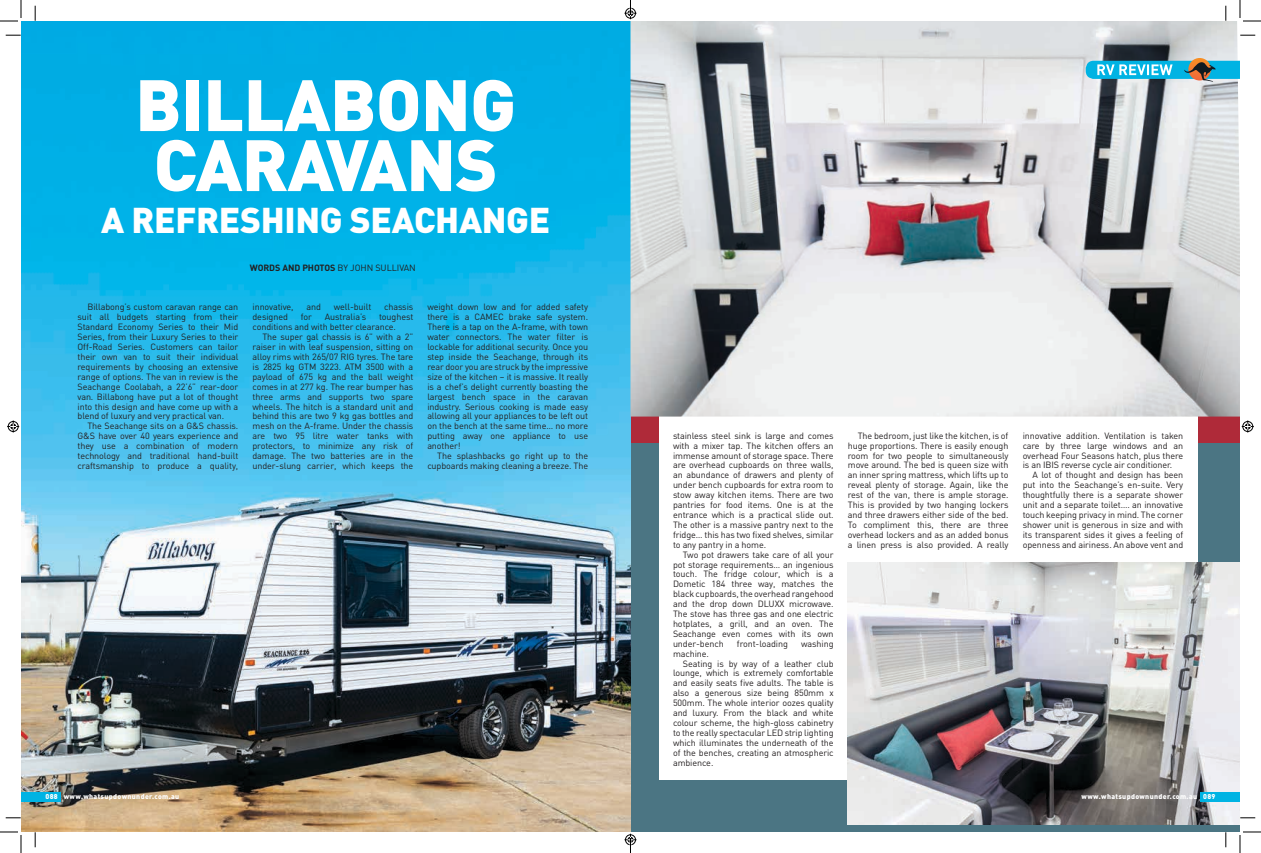
<style>
.page{position:relative;width:1261px;height:853px;background:#fff}
.page>*{position:absolute;margin:0;border:0;box-sizing:border-box;transform-origin:0 0}
.t1{font:900 71.4px/60px "DIN";letter-spacing:-.01em;color:#fff}
.t2{font:900 35.4px "DIN";letter-spacing:-.01em;color:#fff}
.t3{font:9px/9.9px "DIN";letter-spacing:-.01em;color:#231f20;text-align:justify}
.t4{font:700 9px "DIN";letter-spacing:-.005em;color:#231f20}
.t5{font:900 7px "DIN";letter-spacing:.05em;color:#fff}
.s1{font-weight:400}
</style>
<div class="page">
<div style="left:616px;top:402px;width:624px;height:430px;background:#4b7583"></div>
<div style="left:630px;top:402px;width:610px;height:41px;background:#af2a39"></div>
<div style="left:659px;top:409px;width:538px;height:371px;background:#fff"></div>
<img style="left:21px;top:21px;width:609px;height:811px">
<img style="left:630px;top:21px;width:610px;height:395px">
<img style="left:848px;top:562px;width:392px;height:262px">
<svg style="left:1188px;top:58px;width:23px;height:22px"></svg>
<svg style="left:1086px;top:60px;width:154px;height:22px;background:#4cb0c9"></svg>
<div style="left:1201px;top:792px;width:39px;height:10px;background:#00b3e3"></div>
<div style="left:21px;top:792px;width:39px;height:10px;background:#00b3e3"></div>
<svg style="left:6px;top:35px;width:15px;height:1px"></svg>
<svg style="left:1240px;top:35px;width:15px;height:1px"></svg>
<svg style="left:6px;top:817px;width:15px;height:1px"></svg>
<svg style="left:1240px;top:817px;width:15px;height:1px"></svg>
<svg style="left:35px;top:6px;width:1px;height:15px"></svg>
<svg style="left:35px;top:832px;width:1px;height:15px"></svg>
<svg style="left:1225px;top:6px;width:2px;height:15px"></svg>
<svg style="left:1225px;top:832px;width:2px;height:15px"></svg>
<svg style="left:0;top:0;width:22px;height:22px"></svg>
<svg style="left:0;top:831px;width:22px;height:22px"></svg>
<svg style="left:1239px;top:0;width:22px;height:22px"></svg>
<svg style="left:1239px;top:831px;width:22px;height:22px"></svg>
<svg style="left:7px;top:420px;width:12px;height:12px"></svg>
<svg style="left:1242px;top:420px;width:12px;height:12px"></svg>
<svg style="left:624px;top:0;width:12px;height:19px"></svg>
<svg style="left:624px;top:833px;width:12px;height:20px"></svg>
<h1 class="t1" style="left:135px;top:71px;width:383px">BILLABONG<br>CARAVANS</h1>
<h2 class="t2" style="left:101px;top:197px;width:451px">A REFRESHING SEACHANGE</h2>
<p class="t4" style="left:250px;top:262px;width:167px">WORDS AND PHOTOS <span class="s1">BY JOHN SULLIVAN</span></p>
<p class="t3" style="left:78px;top:302px;width:162px;text-indent:10px">Billabong’s custom caravan range can suit all budgets starting from their Standard Economy Series to their Mid Series, from their Luxury Series to their Off-Road Series. Customers can tailor their own van to suit their individual requirements by choosing an extensive range of options. The van in review is the Seachange Coolabah, a 22’6” rear-door van. Billabong have put a lot of thought into this design and have come up with a blend of luxury and very practical van.</p>
<p class="t3" style="left:78px;top:421px;width:162px;text-indent:10px">The Seachange sits on a G&amp;S chassis.<br>G&amp;S have over 40 years experience and they use a combination of modern technology and traditional hand-built craftsmanship to produce a quality,</p>
<p class="t3" style="left:427px;top:302px;width:162px">weight down low and for added safety there is a CAMEC brake safe system.<br>There is a tap on the A-frame, with town water connectors. The water filter is lockable for additional security. Once you step inside the Seachange, through its rear door you are struck by the impressive size of the kitchen – it is massive. It really is a chef’s delight currently boasting the largest bench space in the caravan industry. Serious cooking is made easy allowing all your appliances to be left out on the bench at the same time… no more putting away one appliance to use another!</p>
<p class="t3" style="left:427px;top:451px;width:162px;text-align:right">The splashbacks go right up to the cupboards making cleaning a breeze. The</p>
<p class="t3" style="left:252px;top:302px;width:43px">innovative,</p>
<p class="t3" style="left:306px;top:302px;width:16px">and</p>
<p class="t3" style="left:334px;top:302px;width:39px">well-built</p>
<p class="t3" style="left:384px;top:302px;width:31px">chassis</p>
<p class="t3" style="left:252px;top:312px;width:37px">designed</p>
<p class="t3" style="left:301px;top:312px;width:13px">for</p>
<p class="t3" style="left:325px;top:312px;width:43px">Australia’s</p>
<p class="t3" style="left:252px;top:312px;width:162px;text-indent:127px">toughest conditions and with better clearance.</p>
<p class="t3" style="left:252px;top:332px;width:162px;text-indent:10px">The super gal chassis is 6” with a 2” raiser in with leaf suspension, sitting on alloy rims with 265/07 RIG tyres. The tare is 2825 kg GTM 3223. ATM 3500 with a payload of 675 kg and the ball weight comes in at 277 kg. The rear bumper has three arms and supports two spare wheels. The hitch is a standard unit and behind this are two 9 kg gas bottles and mesh on the A-frame. Under the chassis are two 95 litre water tanks with protectors, to minimize any risk of damage. The two batteries are in the under-slung carrier, which keeps the</p>
<p class="t3" style="left:673px;top:430px;width:162px">stainless steel sink is large and comes with a mixer tap. The kitchen offers an immense amount of storage space. There are overhead cupboards on three walls, an abundance of drawers and plenty of under bench cupboards for extra room to stow away kitchen items. There are two pantries for food items. One is at the entrance which is a practical slide out.<br>The other is a massive pantry next to the fridge… this has two fixed shelves, similar to any pantry in a home.</p>
<p class="t3" style="left:673px;top:549px;width:162px;text-indent:10px">Two pot drawers take care of all your pot storage requirements… an ingenious touch. The fridge colour, which is a Dometic 184 three way, matches the black cupboards, the overhead rangehood and the drop down DLUXX microwave.<br>The stove has three gas and one electric hotplates, a grill, and an oven. The Seachange even comes with its own under-bench</p>
<p class="t3" style="left:737px;top:638px;width:53px">front-loading</p>
<p class="t3" style="left:801px;top:638px;width:34px">washing</p>
<p class="t3" style="left:673px;top:648px;width:38px">machine.</p>
<p class="t3" style="left:683px;top:658px;width:152px">Seating is by way of a leather club</p>
<p class="t3" style="left:673px;top:668px;width:162px">lounge, which is extremely comfortable</p>
<p class="t3" style="left:673px;top:678px;width:162px">and easily seats five adults. The table is</p>
<p class="t3" style="left:673px;top:688px;width:162px">also a generous size being 850mm x</p>
<p class="t3" style="left:673px;top:698px;width:162px">500mm. The whole interior oozes quality</p>
<p class="t3" style="left:673px;top:707px;width:162px">and luxury. From the black and white</p>
<p class="t3" style="left:673px;top:717px;width:162px">colour scheme, the high-gloss cabinetry</p>
<p class="t3" style="left:673px;top:727px;width:162px">to the really spectacular LED strip lighting</p>
<p class="t3" style="left:673px;top:737px;width:162px">which illuminates the underneath of the</p>
<p class="t3" style="left:673px;top:747px;width:162px">of the benches, creating an atmospheric</p>
<p class="t3" style="left:673px;top:757px;width:42px">ambience.</p>
<p class="t3" style="left:848px;top:430px;width:162px;text-indent:10px">The bedroom, just like the kitchen, is of huge proportions. There is easily enough room for two people to simultaneously move around. The bed is queen size with an inner spring mattress, which lifts up to reveal plenty of storage. Again, like the rest of the van, there is ample storage.<br>This is provided by two hanging lockers and three drawers either side of the bed.<br>To compliment this, there are three overhead lockers and as an added bonus a linen press is also provided. A really</p>
<p class="t3" style="left:1023px;top:430px;width:162px">innovative addition. Ventilation is taken care by three large windows and an overhead Four Seasons hatch, plus there is an IBIS reverse cycle air conditioner.</p>
<p class="t3" style="left:1023px;top:470px;width:162px;text-indent:10px">A lot of thought and design has been put into the Seachange’s en-suite. Very thoughtfully there is a separate shower unit and a separate toilet…. an innovative touch keeping privacy in mind. The corner shower unit is generous in size and with its transparent sides it gives a feeling of openness and airiness. An above vent and</p>
<p class="t5" style="left:45px;top:792px;width:135px">088 www.whatsupdownunder.com.au</p>
<p class="t5" style="left:1082px;top:792px;width:135px">www.whatsupdownunder.com.au 089</p>
</div>
